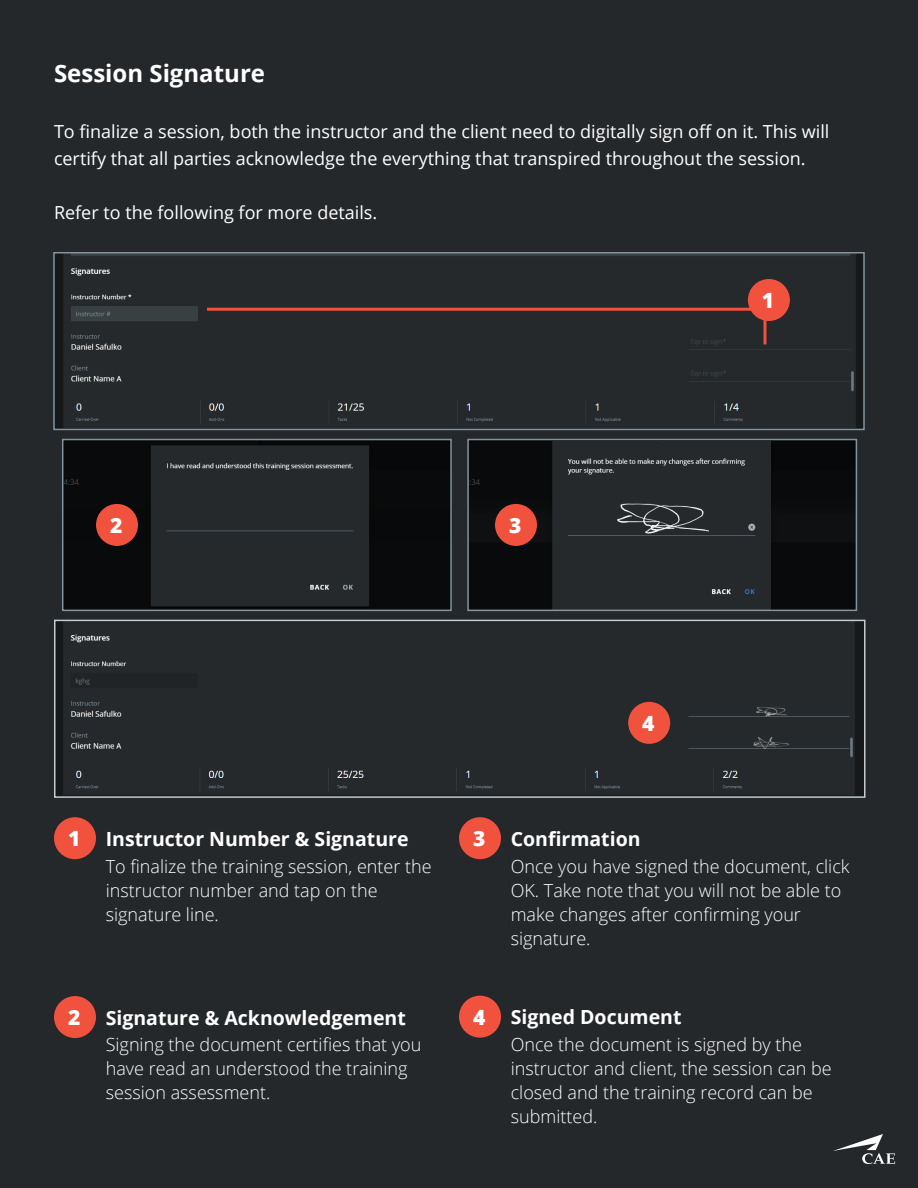
<style>
.page{position:relative;width:918px;height:1188px;background:#25282b}
.page>*{position:absolute;margin:0;border:0;box-sizing:border-box;transform-origin:0 0}
.t1{font:700 24px "Open Sans";color:#fff}
.t2{font:800 21px "Open Sans";color:#fff}
.t3{font:700 19.5px "Open Sans";color:#fff}
.t4{font:300 18px/24px "Open Sans";color:#fff}
.t5{font:18px/27px "Open Sans";color:#fff}
</style>
<div class="page">
<img style="left:56px;top:255px;width:806px;height:172px">
<div style="left:53px;top:252px;width:812px;height:178px;border:2px solid #84949e"></div>
<img style="left:57px;top:623px;width:806px;height:172px">
<div style="left:54px;top:620px;width:812px;height:178px;border:2px solid #c5ccd1"></div>
<img style="left:65px;top:442px;width:384px;height:166px">
<div style="left:62px;top:439px;width:390px;height:172px;border:2px solid #84949e"></div>
<img style="left:470px;top:442px;width:384px;height:166px">
<div style="left:467px;top:439px;width:390px;height:172px;border:2px solid #84949e"></div>
<svg style="left:833px;top:1134px;width:62px;height:30px"></svg>
<div style="left:54px;top:817px;width:42px;height:42px;background:#f0523e;border-radius:50%"></div>
<div style="left:748px;top:279px;width:42px;height:42px;background:#f0523e;border-radius:50%"></div>
<div style="left:459px;top:817px;width:42px;height:42px;background:#f0523e;border-radius:50%"></div>
<div style="left:96px;top:504px;width:42px;height:42px;background:#f0523e;border-radius:50%"></div>
<div style="left:459px;top:996px;width:42px;height:42px;background:#f0523e;border-radius:50%"></div>
<div style="left:628px;top:702px;width:42px;height:42px;background:#f0523e;border-radius:50%"></div>
<div style="left:54px;top:996px;width:42px;height:42px;background:#f0523e;border-radius:50%"></div>
<div style="left:495px;top:504px;width:42px;height:42px;background:#f0523e;border-radius:50%"></div>
<svg style="left:204px;top:306px;width:564px;height:41px"></svg>
<p class="t1" style="left:54px;top:57px;width:213px">Session Signature</p>
<p class="t5" style="left:54px;top:117px;width:777px">To finalize a session, both the instructor and the client need to digitally sign off on it. This will certify that all parties acknowledge the everything that transpired throughout the session.</p>
<p class="t5" style="left:54px;top:198px;width:325px">Refer to the following for more details.</p>
<p class="t2" style="left:762px;top:284px;width:14px">1</p>
<p class="t2" style="left:110px;top:509px;width:14px">2</p>
<p class="t2" style="left:509px;top:509px;width:14px">3</p>
<p class="t2" style="left:642px;top:707px;width:14px">4</p>
<p class="t2" style="left:68px;top:823px;width:14px">1</p>
<p class="t2" style="left:68px;top:1002px;width:14px">2</p>
<p class="t3" style="left:106px;top:825px;width:304px">Instructor Number &amp; Signature</p>
<p class="t3" style="left:511px;top:825px;width:131px">Confirmation</p>
<p class="t2" style="left:473px;top:823px;width:14px">3</p>
<p class="t4" style="left:106px;top:854px;width:327px">To finalize the training session, enter the instructor number and tap on the signature line.</p>
<p class="t4" style="left:511px;top:854px;width:340px">Once you have signed the document, click<br>OK. Take note that you will not be able to make changes after confirming your signature.</p>
<p class="t3" style="left:106px;top:1004px;width:302px">Signature &amp; Acknowledgement</p>
<p class="t3" style="left:511px;top:1003px;width:172px">Signed Document</p>
<p class="t2" style="left:473px;top:1001px;width:14px">4</p>
<p class="t4" style="left:106px;top:1032px;width:317px">Signing the document certifies that you have read an understood the training session assessment.</p>
<p class="t4" style="left:511px;top:1032px;width:323px">Once the document is signed by the instructor and client, the session can be closed and the training record can be submitted.</p>
</div>
